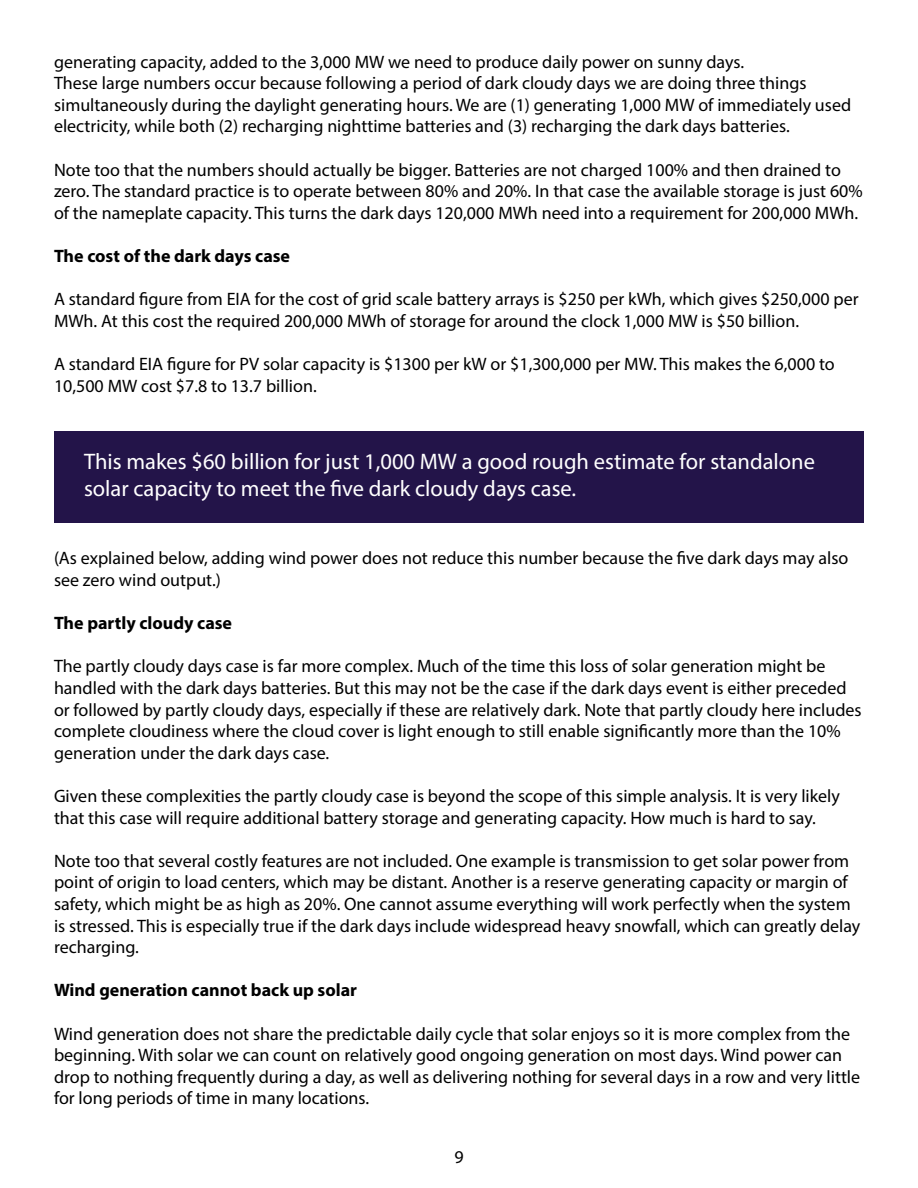
<style>
.page{position:relative;width:918px;height:1188px;background:#fff}
.page>*{position:absolute;margin:0;border:0;box-sizing:border-box;transform-origin:0 0}
.t1{font:22.5px/27px "Myriad Pro";color:#fff}
.t2{font:18px/21.6px "Myriad Pro";color:#000}
.t3{font:700 18px "Myriad Pro";color:#000}
</style>
<div class="page">
<div style="left:54px;top:431px;width:810px;height:92px;background:#231449"></div>
<p class="t2" style="left:54px;top:50px;width:692px">generating capacity, added to the 3,000 MW we need to produce daily power on sunny days.</p>
<p class="t2" style="left:54px;top:72px;width:799px">These large numbers occur because following a period of dark cloudy days we are doing three things simultaneously during the daylight generating hours. We are (1) generating 1,000 MW of immediately used electricity, while both (2) recharging nighttime batteries and (3) recharging the dark days batteries.</p>
<p class="t2" style="left:54px;top:158px;width:810px">Note too that the numbers should actually be bigger. Batteries are not charged 100% and then drained to zero. The standard practice is to operate between 80% and 20%. In that case the available storage is just 60% of the nameplate capacity. This turns the dark days 120,000 MWh need into a requirement for 200,000 MWh.</p>
<p class="t3" style="left:54px;top:244px;width:238px">The cost of the dark days case</p>
<p class="t2" style="left:54px;top:288px;width:806px">A standard figure from EIA for the cost of grid scale battery arrays is $250 per kWh, which gives $250,000 per<br>MWh. At this cost the required 200,000 MWh of storage for around the clock 1,000 MW is $50 billion.</p>
<p class="t2" style="left:54px;top:353px;width:782px">A standard EIA figure for PV solar capacity is $1300 per kW or $1,300,000 per MW. This makes the 6,000 to<br>10,500 MW cost $7.8 to 13.7 billion.</p>
<p class="t1" style="left:84px;top:447px;width:733px">This makes $60 billion for just 1,000 MW a good rough estimate for standalone solar capacity to meet the five dark cloudy days case.</p>
<p class="t2" style="left:54px;top:547px;width:796px">(As explained below, adding wind power does not reduce this number because the five dark days may also see zero wind output.)</p>
<p class="t3" style="left:54px;top:611px;width:180px">The partly cloudy case</p>
<p class="t2" style="left:54px;top:655px;width:809px">The partly cloudy days case is far more complex. Much of the time this loss of solar generation might be handled with the dark days batteries. But this may not be the case if the dark days event is either preceded or followed by partly cloudy days, especially if these are relatively dark. Note that partly cloudy here includes complete cloudiness where the cloud cover is light enough to still enable significantly more than the 10% generation under the dark days case.</p>
<p class="t2" style="left:54px;top:785px;width:787px">Given these complexities the partly cloudy case is beyond the scope of this simple analysis. It is very likely that this case will require additional battery storage and generating capacity. How much is hard to say.</p>
<p class="t2" style="left:54px;top:850px;width:808px">Note too that several costly features are not included. One example is transmission to get solar power from point of origin to load centers, which may be distant. Another is a reserve generating capacity or margin of safety, which might be as high as 20%. One cannot assume everything will work perfectly when the system is stressed. This is especially true if the dark days include widespread heavy snowfall, which can greatly delay recharging.</p>
<p class="t3" style="left:54px;top:978px;width:305px">Wind generation cannot back up solar</p>
<p class="t2" style="left:54px;top:1022px;width:808px">Wind generation does not share the predictable daily cycle that solar enjoys so it is more complex from the beginning. With solar we can count on relatively good ongoing generation on most days. Wind power can drop to nothing frequently during a day, as well as delivering nothing for several days in a row and very little for long periods of time in many locations.</p>
<p class="t2" style="left:454px;top:1145px;width:11px">9</p>
</div>
